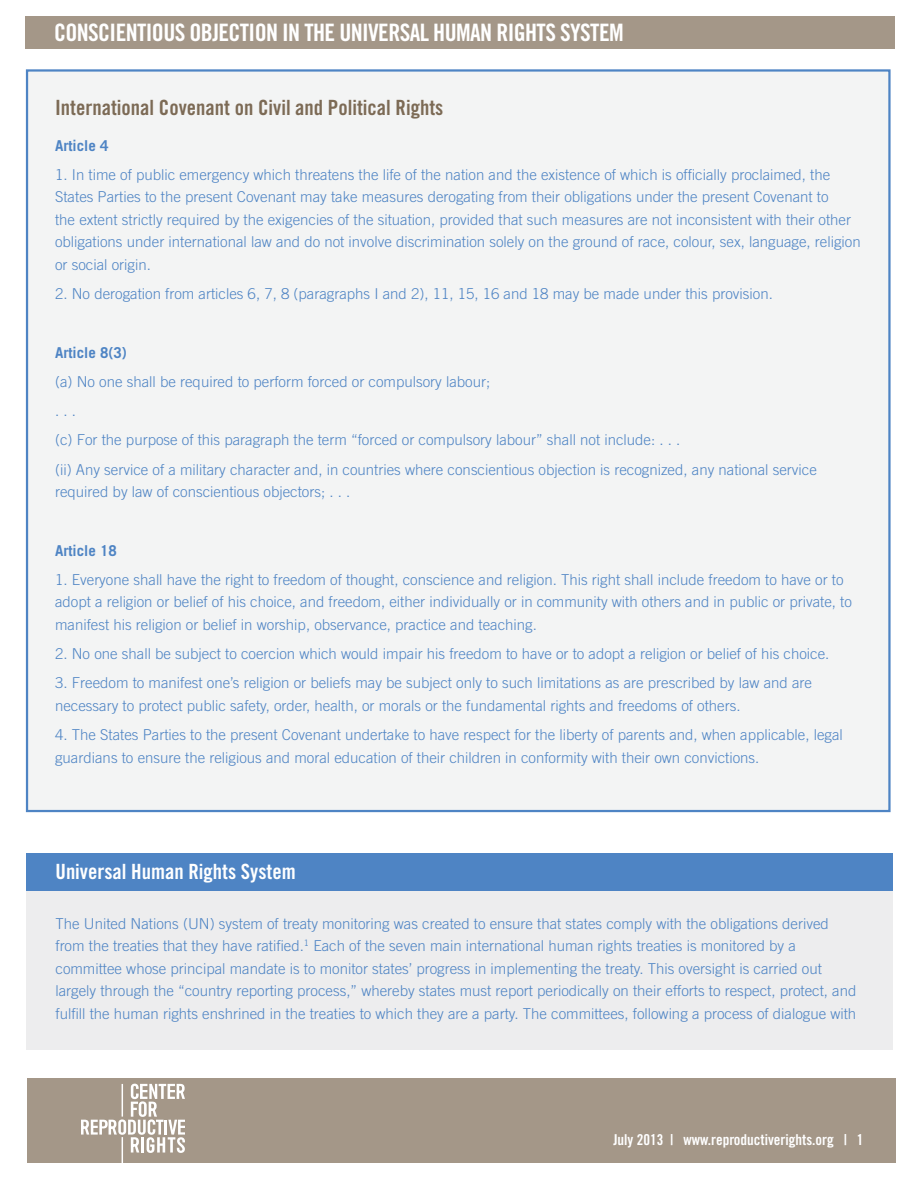
<style>
.page{position:relative;width:918px;height:1188px;background:#fff}
.page>*{position:absolute;margin:0;border:0;box-sizing:border-box;transform-origin:0 0}
.t1{font:24px "Trade Gothic Bold Cond Twenty";letter-spacing:-.025em;color:#fff}
.t2{font:21px "Trade Gothic Bold Cond Twenty";color:#7c6a55}
.t3{font:21px "Trade Gothic Bold Cond Twenty";color:#fff}
.t4{font:300 15px/22.5px "Trade Gothic";color:#4e84c4}
.t5{font:15px "Trade Gothic Bold Cond Twenty";color:#fff}
.t6{font:700 15px "Trade Gothic";color:#4e84c4}
</style>
<div class="page">
<div style="left:27px;top:1078px;width:868px;height:84px;background:#a49788"></div>
<svg style="left:81px;top:1084px;width:104px;height:69px"></svg>
<hr style="left:122px;top:1084px;width:1px;height:33px;background:#fff">
<hr style="left:122px;top:1137px;width:1px;height:51px;background:#fff">
<div style="left:26px;top:855px;width:866px;height:195px;background:#ededee"></div>
<div style="left:26px;top:853px;width:866px;height:38px;background:#4e84c4"></div>
<div style="left:26px;top:17px;width:869px;height:32px;background:#a49788"></div>
<div style="left:27px;top:70px;width:862px;height:741px;background:#f3f4f4"></div>
<h1 class="t1" style="left:54px;top:18px;width:571px">CONSCIENTIOUS OBJECTION IN THE UNIVERSAL HUMAN RIGHTS SYSTEM</h1>
<h2 class="t2" style="left:55px;top:94px;width:390px">International Covenant on Civil and Political Rights</h2>
<p class="t6" style="left:55px;top:136px;width:55px">Article 4</p>
<p class="t4" style="left:55px;top:163px;width:807px">1. In time of public emergency which threatens the life of the nation and the existence of which is officially proclaimed, the States Parties to the present Covenant may take measures derogating from their obligations under the present Covenant to<br>the extent strictly required by the exigencies of the situation, provided that such measures are not inconsistent with their other obligations under international law and do not involve discrimination solely on the ground of race, colour, sex, language, religion or social origin.</p>
<p class="t4" style="left:55px;top:282px;width:719px">2. No derogation from articles 6, 7, 8 (paragraphs I and 2), 11, 15, 16 and 18 may be made under this provision.</p>
<p class="t6" style="left:55px;top:343px;width:73px">Article 8(3)</p>
<p class="t4" style="left:55px;top:367px;width:763px;line-height:29.2px">(a) No one shall be required to perform forced or compulsory labour;<br>. . .<br>(c) For the purpose of this paragraph the term “forced or compulsory labour” shall not include: . . .<br>(ii) Any service of a military character and, in countries where conscientious objection is recognized, any national service</p>
<p class="t4" style="left:55px;top:480px;width:297px">required by law of conscientious objectors; . . .</p>
<p class="t6" style="left:55px;top:541px;width:63px">Article 18</p>
<p class="t4" style="left:55px;top:568px;width:798px">1. Everyone shall have the right to freedom of thought, conscience and religion. This right shall include freedom to have or to adopt a religion or belief of his choice, and freedom, either individually or in community with others and in public or private, to manifest his religion or belief in worship, observance, practice and teaching.</p>
<p class="t4" style="left:55px;top:642px;width:776px">2. No one shall be subject to coercion which would impair his freedom to have or to adopt a religion or belief of his choice.</p>
<p class="t4" style="left:55px;top:672px;width:759px">3. Freedom to manifest one’s religion or beliefs may be subject only to such limitations as are prescribed by law and are necessary to protect public safety, order, health, or morals or the fundamental rights and freedoms of others.</p>
<p class="t4" style="left:55px;top:723px;width:789px">4. The States Parties to the present Covenant undertake to have respect for the liberty of parents and, when applicable, legal guardians to ensure the religious and moral education of their children in conformity with their own convictions.</p>
<h2 class="t3" style="left:56px;top:859px;width:242px">Universal Human Rights System</h2>
<p class="t4" style="left:56px;top:912px;width:802px">The United Nations (UN) system of treaty monitoring was created to ensure that states comply with the obligations derived from the treaties that they have ratified.<sup>1</sup> Each of the seven main international human rights treaties is monitored by a committee whose principal mandate is to monitor states’ progress in implementing the treaty. This oversight is carried out largely through the “country reporting process,” whereby states must report periodically on their efforts to respect, protect, and fulfill the human rights enshrined in the treaties to which they are a party. The committees, following a process of dialogue with</p>
<p class="t5" style="left:613px;top:1131px;width:235px">July 2013 | www.reproductiverights.org |</p>
<p class="t5" style="left:857px;top:1131px;width:8px">1</p>
</div>
